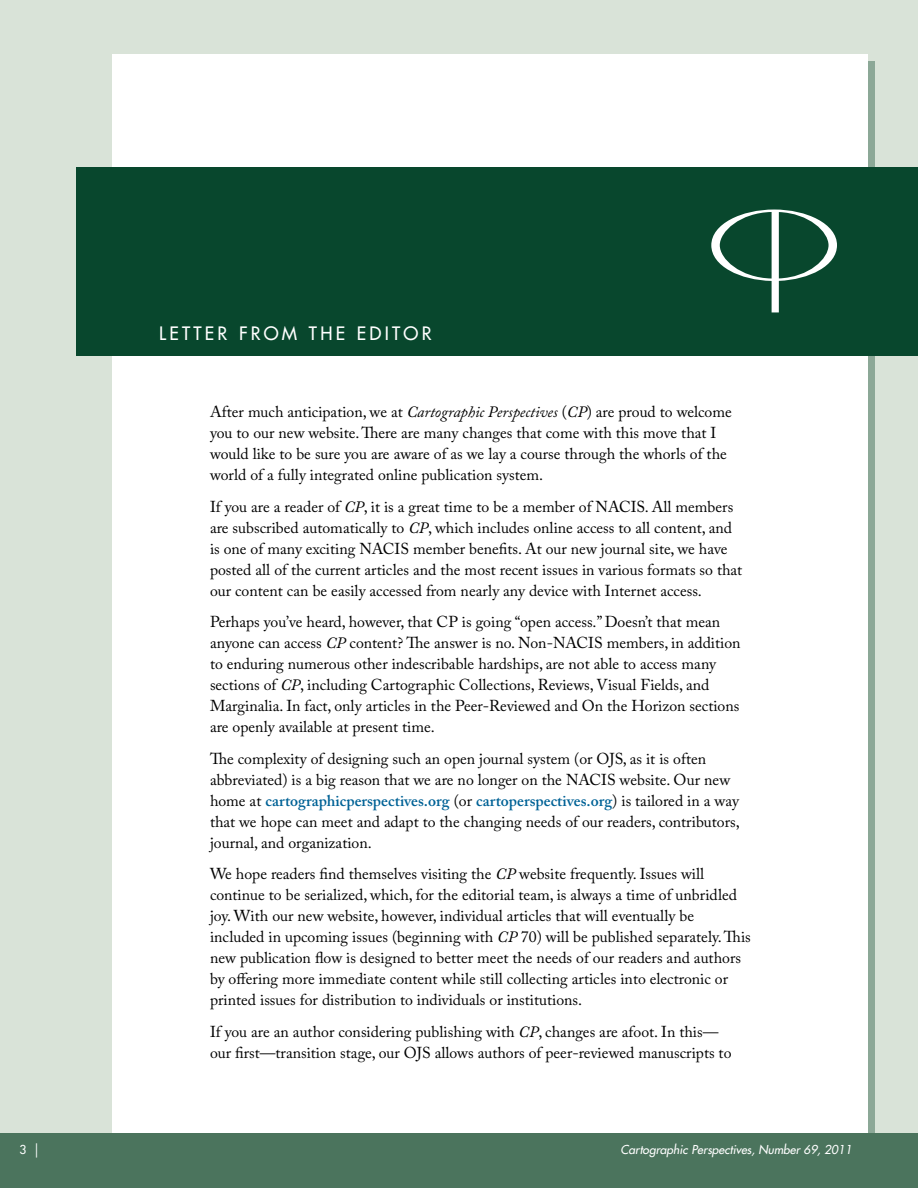
<style>
.page{position:relative;width:918px;height:1188px;background:#fff}
.page>*{position:absolute;margin:0;border:0;box-sizing:border-box;transform-origin:0 0}
.t1{font:500 18px "Futura Std";letter-spacing:.18em;color:#fff}
.t2{font:15.75px/21px "Adobe Caslon Pro";color:#000}
.t3{font:italic 500 12px "Futura Std";color:#fff}
.t4{font:500 12px "Futura Std";color:#fff}
.s1{font-style:italic}
.s2{font-weight:600;color:#006296}
</style>
<div class="page">
<div style="left:0;top:0;width:918px;height:1154px;background:#d9e3d8"></div>
<div style="left:112px;top:54px;width:756px;height:1100px;background:#fff"></div>
<div style="left:0;top:1133px;width:918px;height:55px;background:#4b745d"></div>
<div style="left:77px;top:167px;width:841px;height:189px;background:#08472d"></div>
<svg style="left:711px;top:210px;width:126px;height:102px"></svg>
<p class="t1" style="left:159px;top:322px;width:274px">LETTER FROM THE E DITOR</p>
<p class="t2" style="left:210px;top:401px;width:523px">After much anticipation, we at <span class="s1">Cartographic Perspectives</span> (<span class="s1">CP</span>) are proud to welcome you to our new website. There are many changes that come with this move that I would like to be sure you are aware of as we lay a course through the whorls of the world of a fully integrated online publication system.</p>
<p class="t2" style="left:210px;top:496px;width:534px">If you are a reader of <span class="s1">CP</span>, it is a great time to be a member of NACIS. All members are subscribed automatically to <span class="s1">CP</span>, which includes online access to all content, and is one of many exciting NACIS member benefits. At our new journal site, we have posted all of the current articles and the most recent issues in various formats so that our content can be easily accessed from nearly any device with Internet access.</p>
<p class="t2" style="left:210px;top:611px;width:532px">Perhaps you’ve heard, however, that CP is going “open access.” Doesn’t that mean anyone can access <span class="s1">CP</span> content? The answer is no. Non-NACIS members, in addition to enduring numerous other indescribable hardships, are not able to access many sections of <span class="s1">CP</span>, including Cartographic Collections, Reviews, Visual Fields, and Marginalia. In fact, only articles in the Peer-Reviewed and On the Horizon sections are openly available at present time.</p>
<p class="t2" style="left:210px;top:748px;width:531px">The complexity of designing such an open journal system (or OJS, as it is often abbreviated) is a big reason that we are no longer on the NACIS website. Our new home at <span class="s2">cartographicperspectives.org</span> (or <span class="s2">cartoperspectives.org</span>) is tailored in a way that we hope can meet and adapt to the changing needs of our readers, contributors, journal, and organization.</p>
<p class="t2" style="left:210px;top:863px;width:542px">We hope readers find themselves visiting the <span class="s1">CP</span> website frequently. Issues will continue to be serialized, which, for the editorial team, is always a time of unbridled joy. With our new website, however, individual articles that will eventually be included in upcoming issues (beginning with <span class="s1">CP</span> 70) will be published separately. This new publication flow is designed to better meet the needs of our readers and authors by offering more immediate content while still collecting articles into electronic or printed issues for distribution to individuals or institutions.</p>
<p class="t2" style="left:210px;top:1021px;width:523px">If you are an author considering publishing with <span class="s1">CP</span>, changes are afoot. In this— our first—transition stage, our OJS allows authors of peer-reviewed manuscripts to</p>
<p class="t4" style="left:20px;top:1142px;width:20px">3 <span class="s1">|</span></p>
<p class="t3" style="left:621px;top:1142px;width:233px">Cartographic Perspectives, Number 69, 2011</p>
</div>
